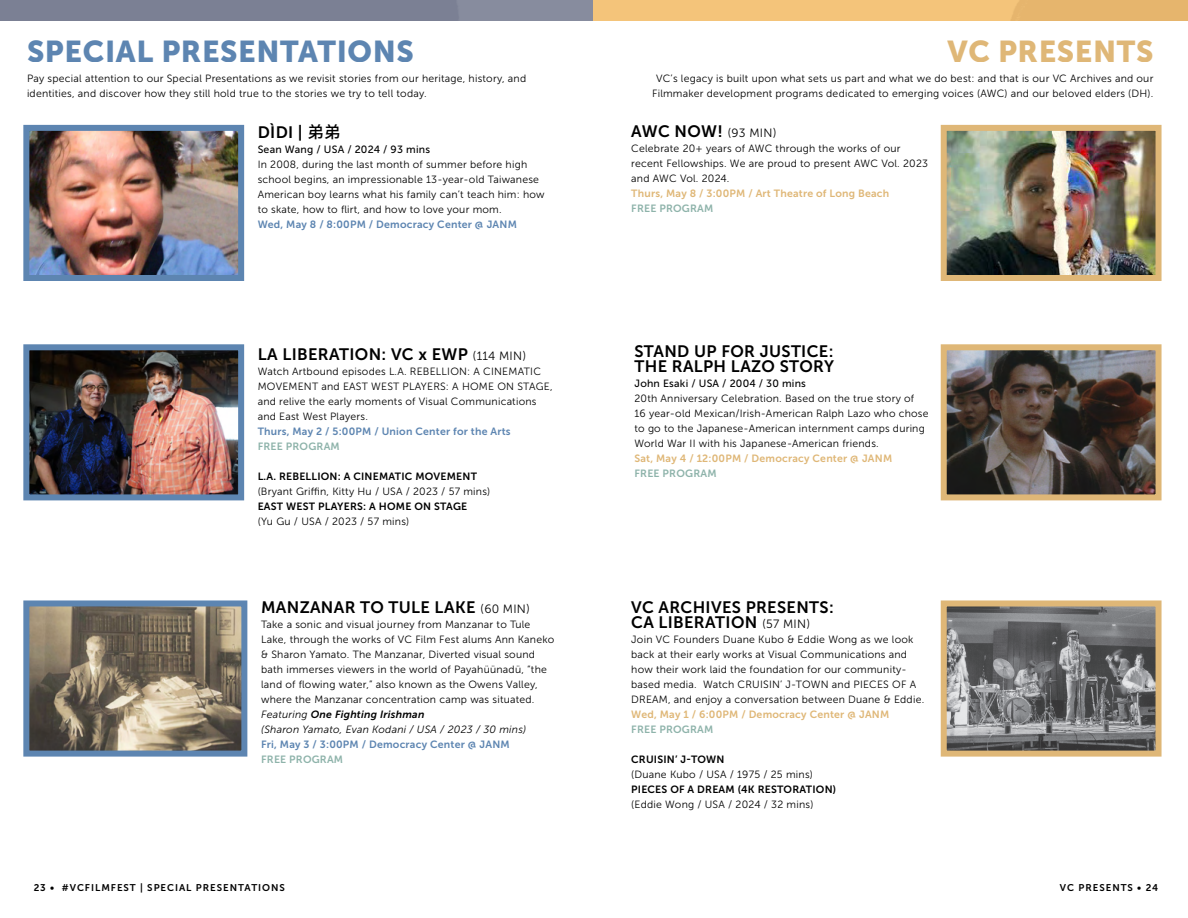
<style>
.page{position:relative;width:1188px;height:918px;background:#fff}
.page>*{position:absolute;margin:0;border:0;box-sizing:border-box;transform-origin:0 0}
.t1{font:30px "Museo Sans 900";letter-spacing:.02em;color:#5d85b1}
.t2{font:30px "Museo Sans 900";letter-spacing:.02em;color:#dfb777}
.Competition_with_Preface{font:16.5px "Museo Sans 700";letter-spacing:.02em;color:#000}
.Competition_with_Preface-2{font:10.5px/15px "Museo Sans 300";letter-spacing:.02em;color:#000}
.Competition_with_Preface-3{font:10.5px "Museo Sans 700";letter-spacing:.02em;color:#dfb777}
.Competition_with_Preface-4{font:10.5px "Museo Sans 700";letter-spacing:.02em;color:#5d85b1}
.Competition_with_Preface-5{font:10.5px "Museo Sans 700";letter-spacing:.02em;color:#000}
.Competition_with_Preface-6{font:10.5px "Museo Sans 700";letter-spacing:.02em;color:#8eb3aa}
.Competition_with_Preface-7{font:10.5px "Museo Sans 500";letter-spacing:.02em;color:#000}
.Competition_with_Preface-8{font:italic 10.5px "Museo Sans 300";letter-spacing:.02em;color:#000}
.Competition_with_Preface-9{font:italic 10.5px "Museo Sans 700";letter-spacing:.02em;color:#000}
.t3{font:9.75px "Museo Sans 700";letter-spacing:.1em;color:#000}
.s1{font-family:"Source Han Sans TW";font-weight:500}
.s2{font-family:"Museo Sans 300";font-size:12px}
.s3{font-family:"Museo Sans 300"}
</style>
<div class="page">
<img style="left:30px;top:132px;width:207px;height:142px">
<div style="left:23px;top:125px;width:221px;height:156px;border:6px solid #5d85b1"></div>
<img style="left:948px;top:607px;width:207px;height:143px">
<div style="left:941px;top:600px;width:221px;height:157px;border:6px solid #dfb777"></div>
<img style="left:30px;top:351px;width:207px;height:142px">
<div style="left:23px;top:344px;width:221px;height:156px;border:6px solid #5d85b1"></div>
<img style="left:30px;top:607px;width:210px;height:143px">
<div style="left:23px;top:600px;width:224px;height:157px;border:6px solid #5d85b1"></div>
<img style="left:948px;top:351px;width:207px;height:142px">
<div style="left:941px;top:344px;width:221px;height:156px;border:6px solid #dfb777"></div>
<img style="left:948px;top:132px;width:207px;height:142px">
<div style="left:941px;top:125px;width:221px;height:156px;border:6px solid #dfb777"></div>
<h1 class="t1" style="left:27px;top:34px;width:388px">SPECIAL PRESENTATIONS</h1>
<p class="Competition_with_Preface-2" style="left:27px;top:71px;width:501px">Pay special attention to our Special Presentations as we revisit stories from our heritage, history, and identities, and discover how they still hold true to the stories we try to tell today.</p>
<p class="Competition_with_Preface" style="left:258px;top:123px;width:85px">DÌDI | <span class="s1">弟弟</span></p>
<p class="Competition_with_Preface-7" style="left:258px;top:144px;width:174px">Sean Wang / USA / 2024 / 93 mins</p>
<p class="Competition_with_Preface-2" style="left:258px;top:157px;width:288px">In 2008, during the last month of summer before high school begins, an impressionable 13-year-old Taiwanese American boy learns what his family can’t teach him: how to skate, how to flirt, and how to love your mom.</p>
<p class="Competition_with_Preface-4" style="left:258px;top:219px;width:261px">Wed, May 8 / 8:00PM / Democracy Center @ JANM</p>
<p class="Competition_with_Preface" style="left:258px;top:345px;width:270px">LA LIBERATION: VC x EWP <span class="s2">(114 MIN)</span></p>
<p class="Competition_with_Preface-2" style="left:258px;top:364px;width:297px">Watch Artbound episodes L.A. REBELLION: A CINEMATIC MOVEMENT and EAST WEST PLAYERS: A HOME ON STAGE, and relive the early moments of Visual Communications and East West Players.</p>
<p class="Competition_with_Preface-4" style="left:258px;top:425px;width:254px">Thurs, May 2 / 5:00PM / Union Center for the Arts</p>
<p class="Competition_with_Preface-6" style="left:258px;top:440px;width:84px">FREE PROGRAM</p>
<p class="Competition_with_Preface-5" style="left:258px;top:470px;width:221px">L.A. REBELLION: A CINEMATIC MOVEMENT</p>
<p class="Competition_with_Preface-2" style="left:258px;top:484px;width:234px">(Bryant Griffin, Kitty Hu / USA / 2023 / 57 mins)</p>
<p class="Competition_with_Preface-5" style="left:258px;top:500px;width:211px">EAST WEST PLAYERS: A HOME ON STAGE</p>
<p class="Competition_with_Preface-2" style="left:258px;top:514px;width:153px">(Yu Gu / USA / 2023 / 57 mins)</p>
<p class="Competition_with_Preface" style="left:261px;top:598px;width:271px">MANZANAR TO TULE LAKE <span class="s2">(60 MIN)</span></p>
<p class="Competition_with_Preface-2" style="left:261px;top:617px;width:295px">Take a sonic and visual journey from Manzanar to Tule Lake, through the works of VC Film Fest alums Ann Kaneko &amp; Sharon Yamato. The Manzanar, Diverted visual sound bath immerses viewers in the world of Payahüünadü, “the land of flowing water,” also known as the Owens Valley, where the Manzanar concentration camp was situated.</p>
<p class="Competition_with_Preface-9" style="left:261px;top:708px;width:165px"><span class="s3">Featuring</span> One Fighting Irishman</p>
<p class="Competition_with_Preface-8" style="left:261px;top:724px;width:267px">(Sharon Yamato, Evan Kodani / USA / 2023 / 30 mins)</p>
<p class="Competition_with_Preface-4" style="left:261px;top:738px;width:250px">Fri, May 3 / 3:00PM / Democracy Center @ JANM</p>
<p class="Competition_with_Preface-6" style="left:261px;top:753px;width:84px">FREE PROGRAM</p>
<h1 class="t2" style="left:948px;top:34px;width:207px">VC PRESENTS</h1>
<p class="Competition_with_Preface-2" style="left:652px;top:71px;width:503px;text-align:center">VC’s legacy is built upon what sets us part and what we do best: and that is our VC Archives and our<br>Filmmaker development programs dedicated to emerging voices (AWC) and our beloved elders (DH).</p>
<p class="Competition_with_Preface" style="left:631px;top:122px;width:147px">AWC NOW! <span class="s2">(93 MIN)</span></p>
<p class="Competition_with_Preface-2" style="left:631px;top:141px;width:298px">Celebrate 20+ years of AWC through the works of our recent Fellowships. We are proud to present AWC Vol. 2023 and AWC Vol. 2024.</p>
<p class="Competition_with_Preface-3" style="left:631px;top:188px;width:260px">Thurs, May 8 / 3:00PM / Art Theatre of Long Beach</p>
<p class="Competition_with_Preface-6" style="left:631px;top:203px;width:84px">FREE PROGRAM</p>
<p class="Competition_with_Preface" style="left:634px;top:342px;width:200px">STAND UP FOR JUSTICE:</p>
<p class="Competition_with_Preface" style="left:634px;top:357px;width:201px">THE RALPH LAZO STORY</p>
<p class="Competition_with_Preface-7" style="left:634px;top:377px;width:173px">John Esaki / USA / 2004 / 30 mins</p>
<p class="Competition_with_Preface-2" style="left:634px;top:391px;width:296px">20th Anniversary Celebration. Based on the true story of<br>16 year-old Mexican/Irish-American Ralph Lazo who chose to go to the Japanese-American internment camps during World War II with his Japanese-American friends.</p>
<p class="Competition_with_Preface-3" style="left:634px;top:452px;width:259px">Sat, May 4 / 12:00PM / Democracy Center @ JANM</p>
<p class="Competition_with_Preface-6" style="left:634px;top:467px;width:84px">FREE PROGRAM</p>
<p class="Competition_with_Preface" style="left:631px;top:598px;width:204px">VC ARCHIVES PRESENTS:</p>
<p class="Competition_with_Preface" style="left:631px;top:613px;width:181px">CA LIBERATION <span class="s2">(57 MIN)</span></p>
<p class="Competition_with_Preface-2" style="left:631px;top:632px;width:295px">Join VC Founders Duane Kubo &amp; Eddie Wong as we look back at their early works at Visual Communications and how their work laid the foundation for our community&shy;based media. Watch CRUISIN’ J-TOWN and PIECES OF A DREAM, and enjoy a conversation between Duane &amp; Eddie.</p>
<p class="Competition_with_Preface-3" style="left:631px;top:708px;width:260px">Wed, May 1 / 6:00PM / Democracy Center @ JANM</p>
<p class="Competition_with_Preface-6" style="left:631px;top:723px;width:84px">FREE PROGRAM</p>
<p class="Competition_with_Preface-5" style="left:631px;top:753px;width:95px">CRUISIN’ J-TOWN</p>
<p class="Competition_with_Preface-2" style="left:631px;top:767px;width:183px">(Duane Kubo / USA / 1975 / 25 mins)</p>
<p class="Competition_with_Preface-5" style="left:631px;top:783px;width:206px">PIECES OF A DREAM (4K RESTORATION)</p>
<p class="Competition_with_Preface-2" style="left:631px;top:797px;width:184px">(Eddie Wong / USA / 2024 / 32 mins)</p>
<p class="t3" style="left:34px;top:882px;width:253px">23 • #VCFILMFEST | SPECIAL PRESENTATIONS</p>
<p class="t3" style="left:1060px;top:882px;width:100px">VC PRESENTS • 24</p>
</div>
